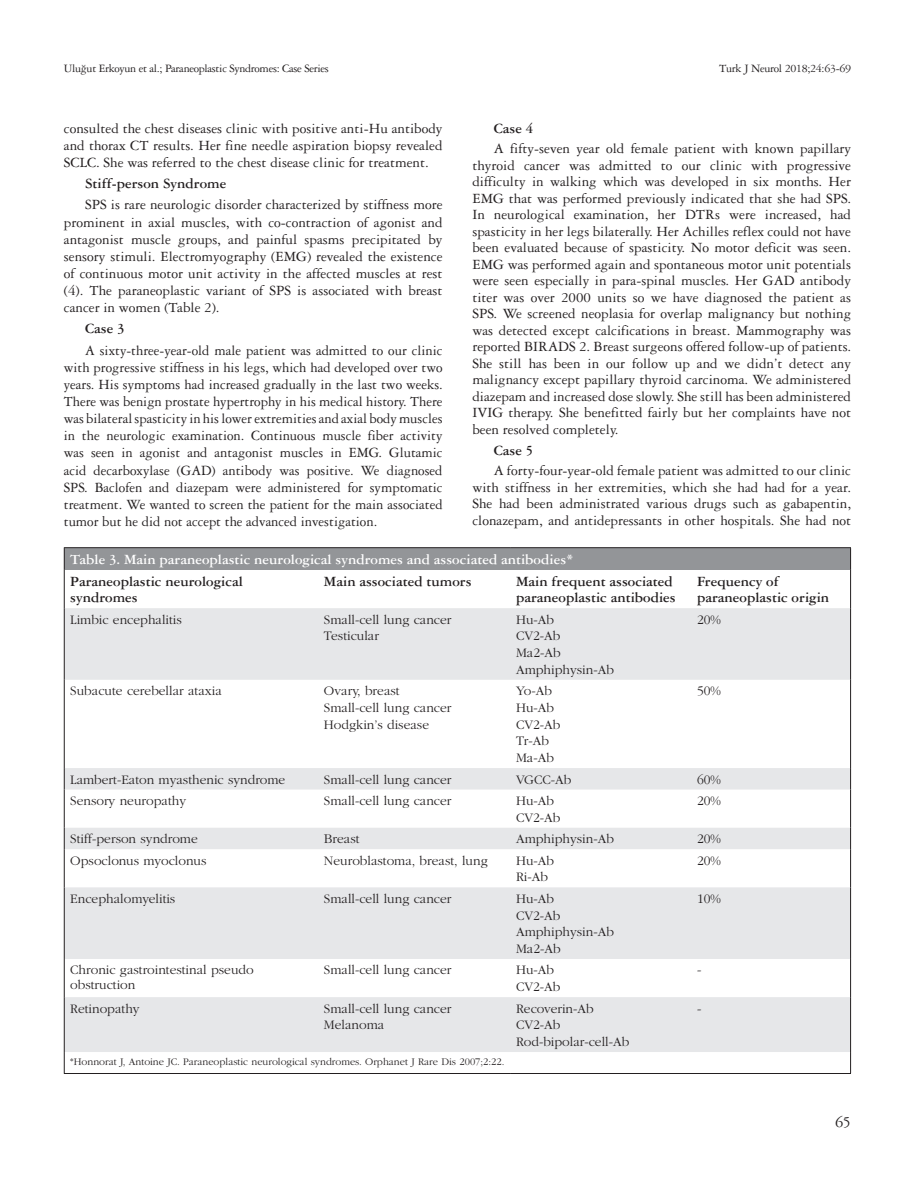
<style>
.page{position:relative;width:915px;height:1191px;background:#fff}
.page>*{position:absolute;margin:0;border:0;box-sizing:border-box;transform-origin:0 0}
.t1{font:16.5px "Garamond Three Tr";color:#231f20}
.YAZI{font:15px/16.5px "Garamond Three Tr";color:#231f20;text-align:justify}
.TABLO-ARA_BASLIK{font:15px/16.5px "Garamond Three Bold Tr";color:#231f20}
.TABLO-BASLIK{font:15px "Garamond Three Bold Tr";color:#fff}
.BOLD{font:15px "Garamond Three Bold Tr";color:#231f20}
.TABLO-YAZI{font:13.5px/15px "Garamond Tr";color:#231f20}
.t2{font:12px "Garamond Three Tr";letter-spacing:-.025em;color:#231f20}
.TABLO_ALTI{font:10.5px "Garamond Tr";color:#231f20}
</style>
<div class="page">
<div style="left:64px;top:547px;width:786px;height:22px;background:#939598"></div>
<svg style="left:65px;top:608px;width:784px;height:444px;fill:#e6e7e9"></svg>
<hr style="left:64px;top:547px;width:254px;height:1px;background:#231f20">
<svg style="left:64px;top:548px;width:1px;height:21px"></svg>
<hr style="left:318px;top:547px;width:192px;height:1px;background:#231f20">
<hr style="left:510px;top:547px;width:180px;height:1px;background:#231f20">
<hr style="left:690px;top:547px;width:160px;height:1px;background:#231f20">
<hr style="left:64px;top:569px;width:1px;height:39px;background:#231f20">
<hr style="left:849px;top:569px;width:1px;height:39px;background:#231f20">
<hr style="left:64px;top:608px;width:1px;height:72px;background:#231f20">
<hr style="left:849px;top:608px;width:1px;height:72px;background:#231f20">
<hr style="left:64px;top:680px;width:1px;height:88px;background:#231f20">
<hr style="left:849px;top:680px;width:1px;height:88px;background:#231f20">
<svg style="left:64px;top:768px;width:1px;height:21px"></svg>
<svg style="left:849px;top:768px;width:1px;height:21px"></svg>
<hr style="left:64px;top:789px;width:1px;height:38px;background:#231f20">
<hr style="left:849px;top:789px;width:1px;height:38px;background:#231f20">
<svg style="left:64px;top:827px;width:1px;height:22px"></svg>
<svg style="left:849px;top:828px;width:1px;height:21px"></svg>
<hr style="left:64px;top:849px;width:1px;height:38px;background:#231f20">
<hr style="left:849px;top:849px;width:1px;height:38px;background:#231f20">
<hr style="left:64px;top:887px;width:1px;height:72px;background:#231f20">
<hr style="left:849px;top:887px;width:1px;height:72px;background:#231f20">
<hr style="left:64px;top:959px;width:1px;height:38px;background:#231f20">
<hr style="left:849px;top:959px;width:1px;height:38px;background:#231f20">
<hr style="left:64px;top:997px;width:1px;height:55px;background:#231f20">
<hr style="left:849px;top:997px;width:1px;height:55px;background:#231f20">
<svg style="left:64px;top:1052px;width:1px;height:21px"></svg>
<hr style="left:64px;top:1073px;width:254px;height:1px;background:#231f20">
<hr style="left:318px;top:1073px;width:192px;height:1px;background:#231f20">
<hr style="left:510px;top:1073px;width:180px;height:1px;background:#231f20">
<hr style="left:690px;top:1073px;width:160px;height:1px;background:#231f20">
<p class="t2" style="left:64px;top:61px;width:266px">Uluğut Erkoyun et al.; Paraneoplastic Syndromes: Case Series</p>
<p class="t2" style="left:719px;top:61px;width:133px">Turk J Neurol 2018;24:63-69</p>
<p class="YAZI" style="left:64px;top:119px;width:380px;line-height:17.1px">consulted the chest diseases clinic with positive anti-Hu antibody and thorax CT results. Her fine needle aspiration biopsy revealed SCLC. She was referred to the chest disease clinic for treatment.</p>
<p class="BOLD" style="left:85px;top:174px;width:143px">Stiff-person Syndrome</p>
<p class="YAZI" style="left:64px;top:196px;width:380px;line-height:17.1px;text-indent:21px">SPS is rare neurologic disorder characterized by stiffness more prominent in axial muscles, with co-contraction of agonist and antagonist muscle groups, and painful spasms precipitated by sensory stimuli. Electromyography (EMG) revealed the existence of continuous motor unit activity in the affected muscles at rest (4). The paraneoplastic variant of SPS is associated with breast cancer in women (Table 2).</p>
<p class="BOLD" style="left:85px;top:320px;width:41px">Case 3</p>
<p class="YAZI" style="left:64px;top:341px;width:380px;line-height:17.1px;text-indent:21px">A sixty-three-year-old male patient was admitted to our clinic with progressive stiffness in his legs, which had developed over two years. His symptoms had increased gradually in the last two weeks.<br>There was benign prostate hypertrophy in his medical history. There was bilateral spasticity in his lower extremities and axial body muscles in the neurologic examination. Continuous muscle fiber activity was seen in agonist and antagonist muscles in EMG. Glutamic acid decarboxylase (GAD) antibody was positive. We diagnosed SPS. Baclofen and diazepam were administered for symptomatic treatment. We wanted to screen the patient for the main associated tumor but he did not accept the advanced investigation.</p>
<p class="BOLD" style="left:493px;top:119px;width:41px">Case 4</p>
<p class="YAZI" style="left:472px;top:140px;width:380px;text-indent:21px">A fifty-seven year old female patient with known papillary thyroid cancer was admitted to our clinic with progressive difficulty in walking which was developed in six months. Her EMG that was performed previously indicated that she had SPS.<br>In neurological examination, her DTRs were increased, had spasticity in her legs bilaterally. Her Achilles reflex could not have been evaluated because of spasticity. No motor deficit was seen.<br>EMG was performed again and spontaneous motor unit potentials were seen especially in para-spinal muscles. Her GAD antibody titer was over 2000 units so we have diagnosed the patient as SPS. We screened neoplasia for overlap malignancy but nothing was detected except calcifications in breast. Mammography was reported BIRADS 2. Breast surgeons offered follow-up of patients.<br>She still has been in our follow up and we didn’t detect any malignancy except papillary thyroid carcinoma. We administered diazepam and increased dose slowly. She still has been administered IVIG therapy. She benefitted fairly but her complaints have not been resolved completely.</p>
<p class="BOLD" style="left:493px;top:441px;width:41px">Case 5</p>
<p class="YAZI" style="left:472px;top:462px;width:380px;text-indent:21px">A forty-four-year-old female patient was admitted to our clinic with stiffness in her extremities, which she had had for a year.<br>She had been administrated various drugs such as gabapentin, clonazepam, and antidepressants in other hospitals. She had not</p>
<p class="TABLO-BASLIK" style="left:70px;top:550px;width:504px">Table 3. Main paraneoplastic neurological syndromes and associated antibodies*</p>
<p class="TABLO-ARA_BASLIK" style="left:70px;top:572px;width:174px">Paraneoplastic neurological syndromes</p>
<p class="TABLO-ARA_BASLIK" style="left:324px;top:572px;width:149px">Main associated tumors</p>
<p class="TABLO-ARA_BASLIK" style="left:516px;top:572px;width:161px">Main frequent associated paraneoplastic antibodies</p>
<p class="TABLO-ARA_BASLIK" style="left:696px;top:572px;width:83px">Frequency of</p>
<p class="TABLO-ARA_BASLIK" style="left:696px;top:589px;width:134px">paraneoplastic origin</p>
<p class="TABLO-YAZI" style="left:70px;top:611px;width:113px">Limbic encephalitis</p>
<p class="TABLO-YAZI" style="left:324px;top:611px;width:129px">Small-cell lung cancer</p>
<p class="TABLO-YAZI" style="left:324px;top:628px;width:57px">Testicular</p>
<p class="TABLO-YAZI" style="left:70px;top:683px;width:153px">Subacute cerebellar ataxia</p>
<p class="TABLO-YAZI" style="left:324px;top:683px;width:77px">Ovary, breast</p>
<p class="TABLO-YAZI" style="left:324px;top:700px;width:129px">Small-cell lung cancer</p>
<p class="TABLO-YAZI" style="left:324px;top:716px;width:107px">Hodgkin’s disease</p>
<p class="TABLO-YAZI" style="left:516px;top:611px;width:40px">Hu-Ab</p>
<p class="TABLO-YAZI" style="left:516px;top:628px;width:46px">CV2-Ab</p>
<p class="TABLO-YAZI" style="left:516px;top:645px;width:46px">Ma2-Ab</p>
<p class="TABLO-YAZI" style="left:516px;top:661px;width:99px">Amphiphysin-Ab</p>
<p class="TABLO-YAZI" style="left:516px;top:683px;width:37px">Yo-Ab</p>
<p class="TABLO-YAZI" style="left:516px;top:700px;width:40px">Hu-Ab</p>
<p class="TABLO-YAZI" style="left:516px;top:716px;width:46px">CV2-Ab</p>
<p class="TABLO-YAZI" style="left:516px;top:733px;width:34px">Tr-Ab</p>
<p class="TABLO-YAZI" style="left:516px;top:750px;width:39px">Ma-Ab</p>
<p class="TABLO-YAZI" style="left:696px;top:611px;width:25px">20%</p>
<p class="TABLO-YAZI" style="left:696px;top:683px;width:25px">50%</p>
<p class="TABLO-YAZI" style="left:70px;top:771px;width:216px">Lambert-Eaton myasthenic syndrome</p>
<p class="TABLO-YAZI" style="left:324px;top:771px;width:129px">Small-cell lung cancer</p>
<p class="TABLO-YAZI" style="left:516px;top:771px;width:57px">VGCC-Ab</p>
<p class="TABLO-YAZI" style="left:696px;top:771px;width:25px">60%</p>
<p class="TABLO-YAZI" style="left:70px;top:793px;width:117px">Sensory neuropathy</p>
<p class="TABLO-YAZI" style="left:324px;top:793px;width:129px">Small-cell lung cancer</p>
<p class="TABLO-YAZI" style="left:516px;top:793px;width:40px">Hu-Ab</p>
<p class="TABLO-YAZI" style="left:516px;top:809px;width:46px">CV2-Ab</p>
<p class="TABLO-YAZI" style="left:696px;top:793px;width:25px">20%</p>
<p class="TABLO-YAZI" style="left:70px;top:831px;width:129px">Stiff-person syndrome</p>
<p class="TABLO-YAZI" style="left:324px;top:831px;width:37px">Breast</p>
<p class="TABLO-YAZI" style="left:516px;top:831px;width:99px">Amphiphysin-Ab</p>
<p class="TABLO-YAZI" style="left:696px;top:831px;width:25px">20%</p>
<p class="TABLO-YAZI" style="left:70px;top:852px;width:138px">Opsoclonus myoclonus</p>
<p class="TABLO-YAZI" style="left:324px;top:852px;width:165px">Neuroblastoma, breast, lung</p>
<p class="TABLO-YAZI" style="left:516px;top:852px;width:40px">Hu-Ab</p>
<p class="TABLO-YAZI" style="left:516px;top:869px;width:33px">Ri-Ab</p>
<p class="TABLO-YAZI" style="left:696px;top:852px;width:25px">20%</p>
<p class="TABLO-YAZI" style="left:70px;top:890px;width:107px">Encephalomyelitis</p>
<p class="TABLO-YAZI" style="left:324px;top:890px;width:129px">Small-cell lung cancer</p>
<p class="TABLO-YAZI" style="left:516px;top:890px;width:40px">Hu-Ab</p>
<p class="TABLO-YAZI" style="left:516px;top:907px;width:46px">CV2-Ab</p>
<p class="TABLO-YAZI" style="left:516px;top:924px;width:99px">Amphiphysin-Ab</p>
<p class="TABLO-YAZI" style="left:516px;top:941px;width:46px">Ma2-Ab</p>
<p class="TABLO-YAZI" style="left:70px;top:962px;width:185px">Chronic gastrointestinal pseudo obstruction</p>
<p class="TABLO-YAZI" style="left:324px;top:962px;width:129px">Small-cell lung cancer</p>
<p class="TABLO-YAZI" style="left:516px;top:962px;width:40px">Hu-Ab</p>
<p class="TABLO-YAZI" style="left:516px;top:979px;width:46px">CV2-Ab</p>
<p class="TABLO-YAZI" style="left:70px;top:1000px;width:71px">Retinopathy</p>
<p class="TABLO-YAZI" style="left:324px;top:1000px;width:129px">Small-cell lung cancer</p>
<p class="TABLO-YAZI" style="left:324px;top:1017px;width:62px">Melanoma</p>
<p class="TABLO_ALTI" style="left:70px;top:1055px;width:435px">*Honnorat J, Antoine JC. Paraneoplastic neurological syndromes. Orphanet J Rare Dis 2007;2:22.</p>
<p class="TABLO-YAZI" style="left:516px;top:1000px;width:79px">Recoverin-Ab</p>
<p class="TABLO-YAZI" style="left:516px;top:1017px;width:46px">CV2-Ab</p>
<p class="TABLO-YAZI" style="left:516px;top:1034px;width:115px">Rod-bipolar-cell-Ab</p>
<p class="TABLO-YAZI" style="left:696px;top:890px;width:25px">10%</p>
<p class="TABLO-YAZI" style="left:696px;top:962px;width:6px">-</p>
<p class="TABLO-YAZI" style="left:696px;top:1000px;width:6px">-</p>
<p class="t1" style="left:834px;top:1112px;width:18px">65</p>
</div>
